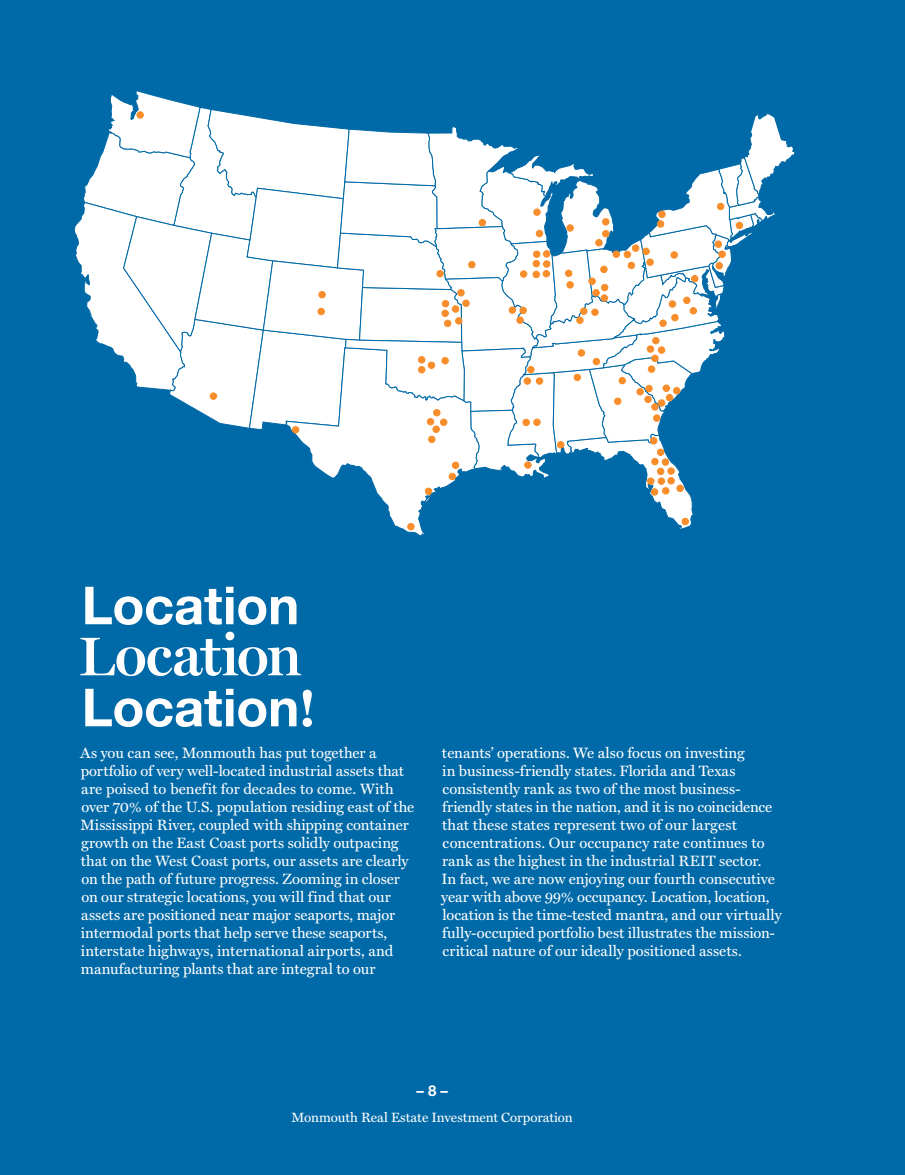
<style>
.page{position:relative;width:905px;height:1175px;background:#fff}
.page>*{position:absolute;margin:0;border:0;box-sizing:border-box;transform-origin:0 0}
.t1{font:600 60px "Miller Display";letter-spacing:-.02em;color:#fff}
.t2{font:700 52.5px "Helvetica Neue LT Std";letter-spacing:-.005em;color:#fff}
.t3{font:15px/18px "Miller Text";color:#fff}
.t4{font:700 15px "Helvetica Neue LT Std";color:#fff}
.t5{font:13.5px "Miller Text";color:#fff}
.s1{font-size:54.75px}
.s2{font-family:"Miller Text"}
</style>
<div class="page">
<div style="left:0;top:0;width:904px;height:1174px;background:#0069a7"></div>
<svg style="left:74px;top:91px;width:721px;height:445px"></svg>
<div style="left:136px;top:111px;width:8px;height:7px;border:1px solid #f88d2b;border-radius:50%"></div>
<h2 class="t2" style="left:82px;top:573px;width:219px">Location</h2>
<h1 class="t1" style="left:79px;top:620px;width:225px"><span class="s1">L</span>ocation</h1>
<h2 class="t2" style="left:82px;top:675px;width:237px">Location<span class="s2">!</span></h2>
<p class="t3" style="left:80px;top:744px;width:336px">As you can see, Monmouth has put together a portfolio of very well-located industrial assets that are poised to benefit for decades to come. With over 70% of the U.S. population residing east of the Mississippi River, coupled with shipping container growth on the East Coast ports solidly outpacing that on the West Coast ports, our assets are clearly on the path of future progress. Zooming in closer on our strategic locations, you will find that our assets are positioned near major seaports, major intermodal ports that help serve these seaports, interstate highways, international airports, and manufacturing plants that are integral to our</p>
<p class="t3" style="left:441px;top:744px;width:342px">tenants’ operations. We also focus on investing<br>in business-friendly states. Florida and Texas consistently rank as two of the most business&shy;friendly states in the nation, and it is no coincidence that these states represent two of our largest concentrations. Our occupancy rate continues to rank as the highest in the industrial REIT sector.<br>In fact, we are now enjoying our fourth consecutive year with above 99% occupancy. Location, location, location is the time-tested mantra, and our virtually fully-occupied portfolio best illustrates the mission&shy;critical nature of our ideally positioned assets.</p>
<p class="t4" style="left:416px;top:1081px;width:33px">– 8 –</p>
<p class="t5" style="left:291px;top:1109px;width:283px">Monmouth Real Estate Investment Corporation</p>
</div>
